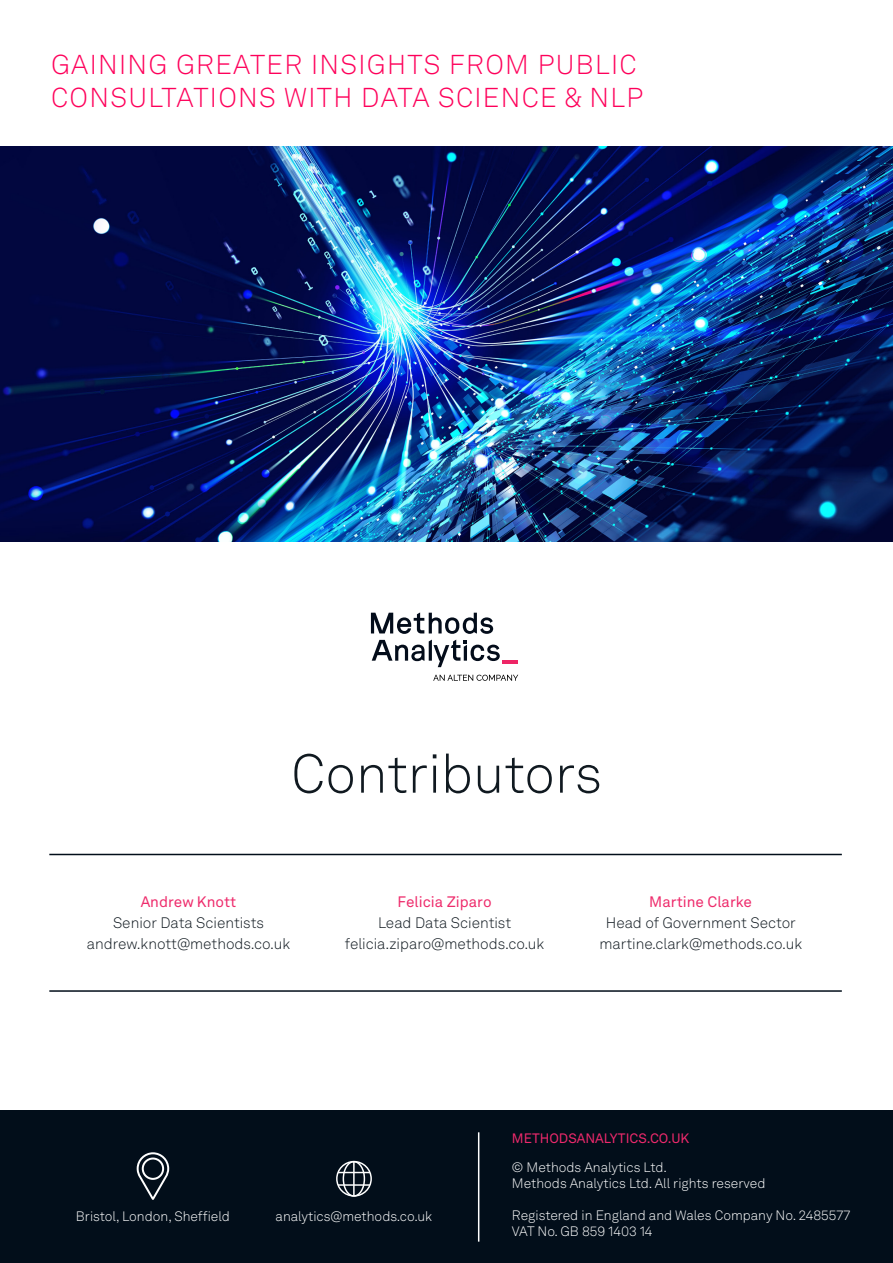
<style>
.page{position:relative;width:893px;height:1263px;background:#fff}
.page>*{position:absolute;margin:0;border:0;box-sizing:border-box;transform-origin:0 0}
.t1{font:300 54px "Akkurat LL";color:#101920}
.t2{font:300 27px/32.4px "Akkurat LL";letter-spacing:.05em;color:#fe005a}
.t3{font:300 15px "Akkurat LL";color:#101920}
.t4{font:15px "Akkurat LL";color:#ee2c6c}
.t5{font:300 13.5px/16.2px "Akkurat LL";color:#fff}
.t6{font:13.5px "Akkurat LL";color:#ee296c}
</style>
<div class="page">
<div style="left:0;top:1111px;width:893px;height:152px;background:#020e1a"></div>
<svg style="left:372px;top:640px;width:128px;height:27px"></svg>
<svg style="left:371px;top:612px;width:122px;height:22px"></svg>
<hr style="left:503px;top:661px;width:15px;height:3px;background:#ee2566">
<svg style="left:433px;top:675px;width:85px;height:6px"></svg>
<hr style="left:49px;top:854px;width:793px;height:1px;background:#020e1a">
<hr style="left:49px;top:990px;width:793px;height:2px;background:#020e1a">
<img style="left:0;top:146px;width:893px;height:396px">
<hr style="left:478px;top:1132px;width:1px;height:109px;background:#fff">
<svg style="left:136px;top:1152px;width:34px;height:48px"></svg>
<div style="left:336px;top:1161px;width:36px;height:35px;border:1px solid #fff;border-radius:50%"></div>
<div style="left:343px;top:1161px;width:22px;height:35px;border:1px solid #fff;border-radius:50%"></div>
<hr style="left:338px;top:1172px;width:32px;height:1px;background:#fff">
<hr style="left:338px;top:1184px;width:32px;height:2px;background:#fff">
<hr style="left:353px;top:1162px;width:2px;height:34px;background:#fff">
<p class="t2" style="left:51px;top:48px;width:594px">GAINING GREATER INSIGHTS FROM PUBLIC<br>CONSULTATIONS WITH DATA SCIENCE &amp; NLP</p>
<p class="t1" style="left:291px;top:736px;width:312px">Contributors</p>
<p class="t4" style="left:141px;top:891px;width:97px">Andrew Knott</p>
<p class="t3" style="left:113px;top:913px;width:152px">Senior Data Scientists</p>
<p class="t3" style="left:87px;top:934px;width:205px">andrew.knott@methods.co.uk</p>
<p class="t4" style="left:398px;top:891px;width:96px">Felicia Ziparo</p>
<p class="t3" style="left:378px;top:913px;width:135px">Lead Data Scientist</p>
<p class="t3" style="left:345px;top:934px;width:201px">felicia.ziparo@methods.co.uk</p>
<p class="t4" style="left:649px;top:891px;width:104px">Martine Clarke</p>
<p class="t3" style="left:606px;top:913px;width:192px">Head of Government Sector</p>
<p class="t3" style="left:599px;top:934px;width:204px">martine.clark@methods.co.uk</p>
<p class="t6" style="left:512px;top:1128px;width:179px">METHODSANALYTICS.CO.UK</p>
<p class="t5" style="left:76px;top:1208px;width:155px">Bristol, London, Sheffield</p>
<p class="t5" style="left:276px;top:1208px;width:158px">analytics@methods.co.uk</p>
<p class="t5" style="left:512px;top:1158px;width:157px">© Methods Analytics Ltd.</p>
<p class="t5" style="left:512px;top:1174px;width:255px">Methods Analytics Ltd. All rights reserved</p>
<p class="t5" style="left:512px;top:1207px;width:340px">Registered in England and Wales Company No. 2485577<br>VAT No. GB 859 1403 14</p>
</div>
